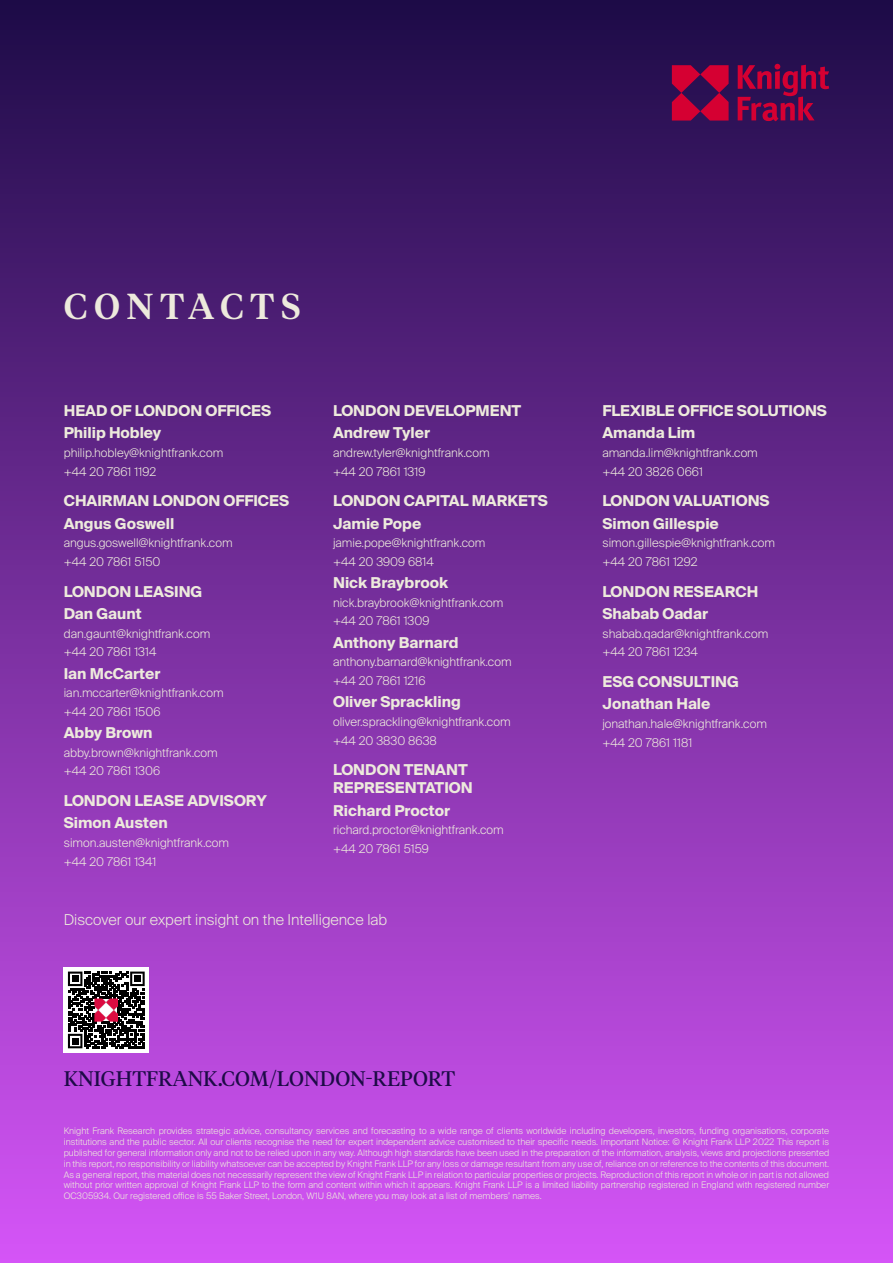
<style>
.page{position:relative;width:893px;height:1263px;background:#fff}
.page>*{position:absolute;margin:0;border:0;box-sizing:border-box;transform-origin:0 0}
.Article_Head{font:500 36px "Tiempos Headline";letter-spacing:.18em;color:#edeadc}
.t1{font:21px "Tiempos Headline";color:#1d0b47}
.OFFICE{font:700 15px/18px "Suisse Intl";color:#edeadc}
.NAME{font:700 15px "Suisse Intl";color:#edeadc}
.Sub_head{font:300 15px "Suisse Intl";color:#edeadc}
.DESCRIPTION{font:300 12px "Suisse Intl";color:#edeadc}
.t2{font:300 9px/10.8px "Suisse Intl";color:#edeadc;text-align:justify}
</style>
<div class="page">
<div style="left:0;top:0;width:893px;height:1263px;background:linear-gradient(to bottom,#1d0b47,#d655f8)"></div>
<svg style="left:672px;top:65px;width:57px;height:56px"></svg>
<svg style="left:738px;top:64px;width:91px;height:57px"></svg>
<div style="left:64px;top:967px;width:85px;height:85px;background:#fff"></div>
<svg style="left:68px;top:971px;width:77px;height:77px"></svg>
<img style="left:95px;top:998px;width:23px;height:23px">
<p class="Article_Head" style="left:64px;top:282px;width:239px">CONTACTS</p>
<p class="OFFICE" style="left:64px;top:402px;width:209px">HEAD OF LONDON OFFICES</p>
<p class="NAME" style="left:64px;top:424px;width:99px">Philip Hobley</p>
<p class="DESCRIPTION" style="left:64px;top:446px;width:161px">philip.hobley@knightfrank.com</p>
<p class="DESCRIPTION" style="left:64px;top:464px;width:94px">+44 20 7861 1192</p>
<p class="OFFICE" style="left:64px;top:492px;width:227px">CHAIRMAN LONDON OFFICES</p>
<p class="NAME" style="left:64px;top:515px;width:112px">Angus Goswell</p>
<p class="DESCRIPTION" style="left:64px;top:536px;width:170px">angus.goswell@knightfrank.com</p>
<p class="DESCRIPTION" style="left:64px;top:555px;width:98px">+44 20 7861 5150</p>
<p class="OFFICE" style="left:64px;top:582px;width:140px">LONDON LEASING</p>
<p class="NAME" style="left:64px;top:605px;width:79px">Dan Gaunt</p>
<p class="DESCRIPTION" style="left:64px;top:626px;width:148px">dan.gaunt@knightfrank.com</p>
<p class="DESCRIPTION" style="left:64px;top:645px;width:94px">+44 20 7861 1314</p>
<p class="NAME" style="left:64px;top:664px;width:98px">Ian McCarter</p>
<p class="DESCRIPTION" style="left:64px;top:686px;width:161px">ian.mccarter@knightfrank.com</p>
<p class="DESCRIPTION" style="left:64px;top:705px;width:98px">+44 20 7861 1506</p>
<p class="NAME" style="left:64px;top:724px;width:90px">Abby Brown</p>
<p class="DESCRIPTION" style="left:64px;top:745px;width:155px">abby.brown@knightfrank.com</p>
<p class="DESCRIPTION" style="left:64px;top:764px;width:98px">+44 20 7861 1306</p>
<p class="OFFICE" style="left:64px;top:792px;width:204px">LONDON LEASE ADVISORY</p>
<p class="NAME" style="left:64px;top:814px;width:105px">Simon Austen</p>
<p class="DESCRIPTION" style="left:64px;top:836px;width:167px">simon.austen@knightfrank.com</p>
<p class="DESCRIPTION" style="left:64px;top:854px;width:94px">+44 20 7861 1341</p>
<p class="OFFICE" style="left:333px;top:402px;width:190px">LONDON DEVELOPMENT</p>
<p class="NAME" style="left:333px;top:424px;width:98px">Andrew Tyler</p>
<p class="DESCRIPTION" style="left:333px;top:446px;width:158px">andrew.tyler@knightfrank.com</p>
<p class="DESCRIPTION" style="left:333px;top:464px;width:94px">+44 20 7861 1319</p>
<p class="OFFICE" style="left:333px;top:492px;width:216px">LONDON CAPITAL MARKETS</p>
<p class="NAME" style="left:333px;top:515px;width:90px">Jamie Pope</p>
<p class="DESCRIPTION" style="left:333px;top:536px;width:154px">jamie.pope@knightfrank.com</p>
<p class="DESCRIPTION" style="left:333px;top:555px;width:102px">+44 20 3909 6814</p>
<p class="NAME" style="left:333px;top:574px;width:117px">Nick Braybrook</p>
<p class="DESCRIPTION" style="left:333px;top:596px;width:172px">nick.braybrook@knightfrank.com</p>
<p class="DESCRIPTION" style="left:333px;top:614px;width:98px">+44 20 7861 1309</p>
<p class="NAME" style="left:333px;top:634px;width:127px">Anthony Barnard</p>
<p class="DESCRIPTION" style="left:333px;top:655px;width:180px">anthony.barnard@knightfrank.com</p>
<p class="DESCRIPTION" style="left:333px;top:674px;width:94px">+44 20 7861 1216</p>
<p class="NAME" style="left:333px;top:693px;width:129px">Oliver Sprackling</p>
<p class="DESCRIPTION" style="left:333px;top:715px;width:179px">oliver.sprackling@knightfrank.com</p>
<p class="DESCRIPTION" style="left:333px;top:733px;width:105px">+44 20 3830 8638</p>
<p class="OFFICE" style="left:333px;top:761px;width:141px">LONDON TENANT<br>REPRESENTATION</p>
<p class="NAME" style="left:333px;top:802px;width:119px">Richard Proctor</p>
<p class="DESCRIPTION" style="left:333px;top:823px;width:172px">richard.proctor@knightfrank.com</p>
<p class="DESCRIPTION" style="left:333px;top:842px;width:97px">+44 20 7861 5159</p>
<p class="Sub_head" style="left:64px;top:911px;width:325px">Discover our expert insight on the Intelligence lab</p>
<p class="OFFICE" style="left:602px;top:402px;width:226px">FLEXIBLE OFFICE SOLUTIONS</p>
<p class="NAME" style="left:602px;top:424px;width:94px">Amanda Lim</p>
<p class="DESCRIPTION" style="left:602px;top:446px;width:157px">amanda.lim@knightfrank.com</p>
<p class="DESCRIPTION" style="left:602px;top:464px;width:102px">+44 20 3826 0661</p>
<p class="OFFICE" style="left:602px;top:492px;width:169px">LONDON VALUATIONS</p>
<p class="NAME" style="left:602px;top:515px;width:118px">Simon Gillespie</p>
<p class="DESCRIPTION" style="left:602px;top:536px;width:174px">simon.gillespie@knightfrank.com</p>
<p class="DESCRIPTION" style="left:602px;top:555px;width:97px">+44 20 7861 1292</p>
<p class="OFFICE" style="left:602px;top:582px;width:157px">LONDON RESEARCH</p>
<p class="NAME" style="left:602px;top:605px;width:107px">Shabab Oadar</p>
<p class="DESCRIPTION" style="left:602px;top:626px;width:167px">shabab.qadar@knightfrank.com</p>
<p class="DESCRIPTION" style="left:602px;top:645px;width:97px">+44 20 7861 1234</p>
<p class="OFFICE" style="left:602px;top:673px;width:138px">ESG CONSULTING</p>
<p class="NAME" style="left:602px;top:695px;width:110px">Jonathan Hale</p>
<p class="DESCRIPTION" style="left:602px;top:717px;width:166px">jonathan.hale@knightfrank.com</p>
<p class="DESCRIPTION" style="left:602px;top:735px;width:91px">+44 20 7861 1181</p>
<p class="t1" style="left:64px;top:1064px;width:393px">KNIGHTFRANK.COM/LONDON-REPORT</p>
<p class="t2" style="left:64px;top:1126px;width:767px">Knight Frank Research provides strategic advice, consultancy services and forecasting to a wide range of clients worldwide including developers, investors, funding organisations, corporate institutions and the public sector. All our clients recognise the need for expert independent advice customised to their specific needs. Important Notice: © Knight Frank LLP 2022 This report is published for general information only and not to be relied upon in any way. Although high standards have been used in the preparation of the information, analysis, views and projections presented in this report, no responsibility or liability whatsoever can be accepted by Knight Frank LLP for any loss or damage resultant from any use of, reliance on or reference to the contents of this document.<br>As a general report, this material does not necessarily represent the view of Knight Frank LLP in relation to particular properties or projects. Reproduction of this report in whole or in part is not allowed without prior written approval of Knight Frank LLP to the form and content within which it appears. Knight Frank LLP is a limited liability partnership registered in England with registered number OC305934. Our registered office is 55 Baker Street, London, W1U 8AN, where you may look at a list of members’ names.</p>
</div>
